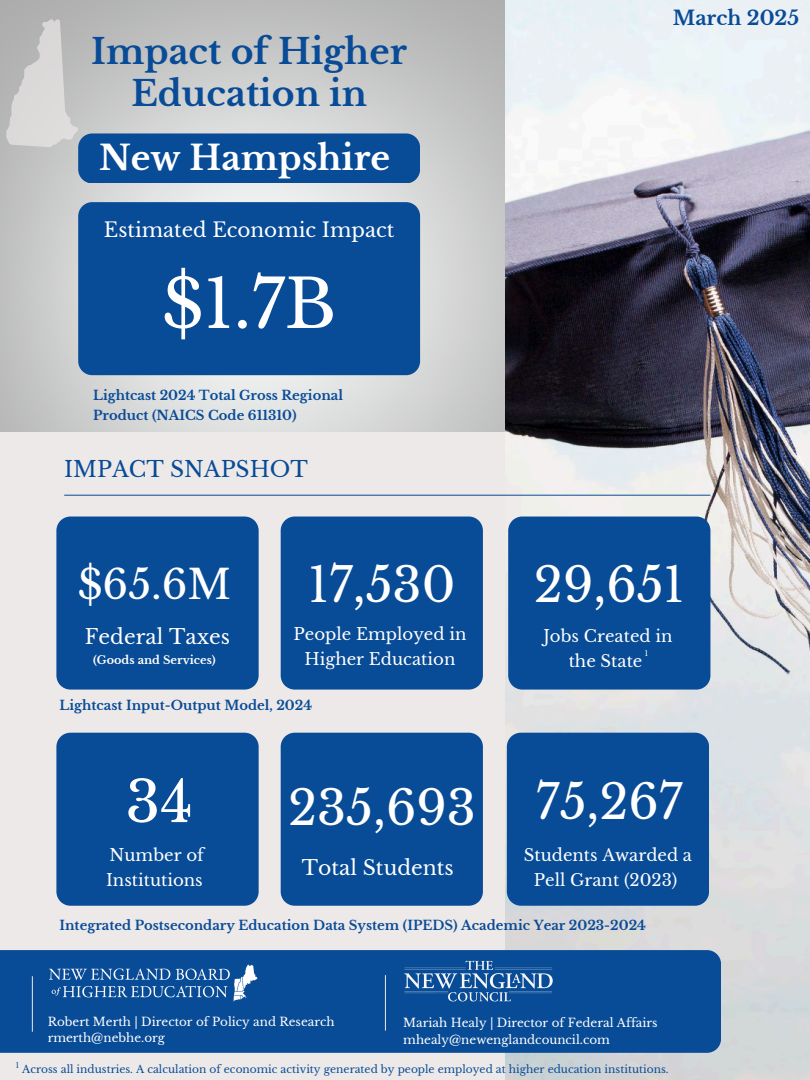
<style>
.page{position:relative;width:810px;height:1080px;background:#fff}
.page>*{position:absolute;margin:0;border:0;box-sizing:border-box;transform-origin:0 0}
.t1{font:66.88px "Libre Baskerville";color:#fff}
.t2{font:56.44px "Libre Baskerville";color:#fff}
.t3{font:47.25px "Libre Baskerville";color:#fff}
.t4{font:40.06px "Libre Baskerville";color:#fff}
.t5{font:700 34.69px/42.2px "Libre Baskerville";color:#084b96;text-align:center}
.t6{font:700 33.75px "Libre Baskerville";color:#fff}
.t7{font:21.81px "Libre Baskerville";color:#084b96}
.t8{font:20.38px "Libre Baskerville";color:#fff}
.t9{font:19.94px "Libre Baskerville";color:#fff}
.t10{font:700 19.69px "Libre Baskerville";color:#084b96}
.t11{font:16.56px/24.9px "Libre Baskerville";color:#fff;text-align:center}
.t12{font:700 13.12px/19.7px "Libre Baskerville";color:#084b96}
.t13{font:13.12px "Libre Baskerville";color:#fff}
.t14{font:11.88px/16.4px "Libre Baskerville";color:#fff}
.t15{font:700 11.25px "Libre Baskerville";color:#fff}
.t16{font:10.62px "Libre Baskerville";color:#084b96}
.t17{font:7.5px "Libre Baskerville";color:#084b96}
.t18{font:7.5px "Libre Baskerville";color:#fff}
</style>
<div class="page">
<img style="left:0;top:0;width:505px;height:432px">
<div style="left:0;top:432px;width:757px;height:648px;background:#ede9e9"></div>
<div style="left:281px;top:733px;width:202px;height:173px;background:#084b96"></div>
<img style="left:505px;top:0;width:305px;height:1080px">
<hr style="left:64px;top:495px;width:646px;height:1px;background:#084b96">
<div style="left:78px;top:202px;width:342px;height:173px;background:#084b96"></div>
<div style="left:78px;top:133px;width:342px;height:50px;background:#084b96;border-radius:14px"></div>
<svg style="left:6px;top:19px;width:72px;height:128px"></svg>
<div style="left:56px;top:733px;width:203px;height:173px;background:#084b96"></div>
<div style="left:507px;top:733px;width:202px;height:173px;background:#084b96"></div>
<div style="left:508px;top:517px;width:202px;height:173px;background:#084b96"></div>
<div style="left:281px;top:517px;width:202px;height:173px;background:#084b96"></div>
<div style="left:56px;top:517px;width:203px;height:173px;background:#084b96"></div>
<div style="left:0;top:950px;width:721px;height:103px;background:#084b96"></div>
<hr style="left:385px;top:975px;width:1px;height:56px;background:#ede9e9">
<img style="left:403px;top:960px;width:152px;height:41px">
<img style="left:48px;top:963px;width:211px;height:39px">
<hr style="left:32px;top:976px;width:1px;height:56px;background:#ede9e9">
<h4 class="t5" style="left:91px;top:30px;width:317px">Impact of Higher<br>Education in</h4>
<p class="t6" style="left:99px;top:137px;width:293px">New Hampshire</p>
<p class="t9" style="left:104px;top:218px;width:292px">Estimated Economic Impact</p>
<p class="t1" style="left:162px;top:263px;width:176px">$1.7B</p>
<p class="t12" style="left:93px;top:385px;width:251px">Lightcast 2024 Total Gross Regional<br>Product (NAICS Code 611310)</p>
<h4 class="t7" style="left:64px;top:456px;width:245px">IMPACT SNAPSHOT</h4>
<p class="t10" style="left:673px;top:6px;width:128px">March 2025</p>
<p class="t4" style="left:78px;top:560px;width:155px">$65.6M</p>
<h2 class="t3" style="left:308px;top:556px;width:149px">17,530</h2>
<p class="t3" style="left:534px;top:556px;width:152px">29,651</p>
<p class="t11" style="left:543px;top:624px;width:131px">Jobs Created in the State</p>
<p class="t11" style="left:294px;top:622px;width:174px">People Employed in<br>Higher Education</p>
<h3 class="t8" style="left:85px;top:624px;width:147px">Federal Taxes</h3>
<p class="t18" style="left:645px;top:649px;width:5px">1</p>
<h2 class="t15" style="left:93px;top:653px;width:124px">(Goods and Services)</h2>
<h1 class="t12" style="left:59px;top:695px;width:254px">Lightcast Input-Output Model, 2024</h1>
<p class="t2" style="left:125px;top:767px;width:69px">34</p>
<p class="t3" style="left:288px;top:779px;width:189px">235,693</p>
<p class="t3" style="left:536px;top:773px;width:148px">75,267</p>
<p class="t11" style="left:106px;top:843px;width:99px;text-align:left">Number of<br>Institutions</p>
<p class="t11" style="left:524px;top:843px;width:170px">Students Awarded a<br>Pell Grant (2023)</p>
<h6 class="t8" style="left:302px;top:855px;width:154px">Total Students</h6>
<p class="t12" style="left:59px;top:916px;width:588px">Integrated Postsecondary Education Data System (IPEDS) Academic Year 2023-2024</p>
<p class="t14" style="left:48px;top:1013px;width:288px">Robert Merth | Director of Policy and Research</p>
<p class="t14" style="left:48px;top:1030px;width:119px">rmerth@nebhe.org</p>
<p class="t14" style="left:403px;top:1015px;width:256px">Mariah Healy | Director of Federal Affairs mhealy@newenglandcouncil.com</p>
<p class="t13" style="left:48px;top:1019px;width:132px">ksinger@nebhe.org</p>
<h5 class="t13" style="left:405px;top:1020px;width:230px">mhealy@newenglandcouncil.com</h5>
<p class="t17" style="left:16px;top:1061px;width:5px">1</p>
<p class="t16" style="left:22px;top:1063px;width:648px">Across all industries. A calculation of economic activity generated by people employed at higher education institutions.</p>
</div>
